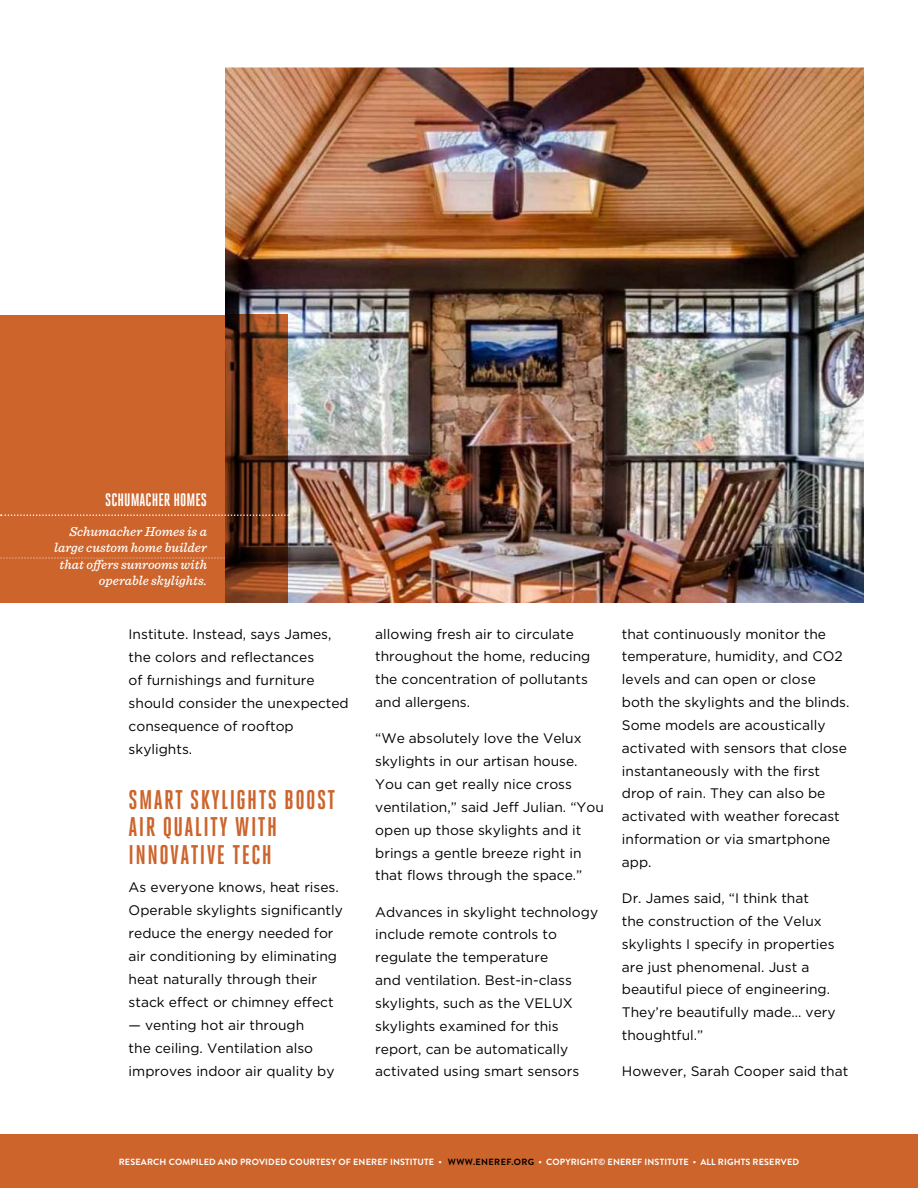
<style>
.page{position:relative;width:918px;height:1188px;background:#fff}
.page>*{position:absolute;margin:0;border:0;box-sizing:border-box;transform-origin:0 0}
.t1{font:700 27px/27.6px "Heroic Condensed";letter-spacing:.05em;color:#cc642c}
.t2{font:700 18px "Heroic Condensed";color:#fff}
.t3{font:13.8px/22.8px "Gotham HTF";color:#000}
.t4{font:italic 500 13.5px/16.5px "Sentinel";color:#fff;text-align:right}
.t5{font:700 9px "Brandon Grotesque";letter-spacing:.02em;color:#fff}
.s1{color:#000}
</style>
<div class="page">
<div style="left:0;top:1134px;width:918px;height:54px;background:#cc642c"></div>
<img style="left:225px;top:68px;width:639px;height:535px">
<div style="left:0;top:315px;width:225px;height:288px;background:#cc642c"></div>
<svg style="left:0;top:557px;width:225px;height:2px"></svg>
<img style="left:225px;top:315px;width:63px;height:288px">
<svg style="left:1px;top:514px;width:288px;height:2px"></svg>
<h2 class="t2" style="left:105px;top:490px;width:103px">SCHUMACHER HOMES</h2>
<p class="t4" style="left:54px;top:522px;width:154px">Schumacher Homes is a large custom home builder that o ers sunrooms with operable skylights.</p>
<p class="t3" style="left:129px;top:622px;width:222px">Institute. Instead, says James, the colors and reflectances<br>of furnishings and furniture should consider the unexpected consequence of rooftop skylights.</p>
<h1 class="t1" style="left:129px;top:786px;width:208px">SMART SKYLIGHTS BOOST<br>AIR QUALITY WITH<br>INNOVATIVE TECH</h1>
<p class="t3" style="left:129px;top:875px;width:216px">As everyone knows, heat rises.<br>Operable skylights significantly reduce the energy needed for air conditioning by eliminating heat naturally through their stack effect or chimney effect</p>
<p class="t3" style="left:129px;top:1014px;width:208px">— venting hot air through<br>the ceiling. Ventilation also improves indoor air quality by</p>
<p class="t3" style="left:375px;top:622px;width:217px">allowing fresh air to circulate throughout the home, reducing the concentration of pollutants and allergens.</p>
<p class="t3" style="left:375px;top:727px;width:230px">“We absolutely love the Velux skylights in our artisan house.<br>You can get really nice cross ventilation,” said Jeff Julian. “You open up those skylights and it brings a gentle breeze right in that flows through the space.”</p>
<p class="t3" style="left:375px;top:900px;width:224px">Advances in skylight technology include remote controls to regulate the temperature<br>and ventilation. Best-in-class skylights, such as the VELUX skylights examined for this report, can be automatically activated using smart sensors</p>
<p class="t3" style="left:622px;top:622px;width:229px">that continuously monitor the temperature, humidity, and CO2 levels and can open or close both the skylights and the blinds.<br>Some models are acoustically activated with sensors that close instantaneously with the first drop of rain. They can also be activated with weather forecast information or via smartphone app.</p>
<p class="t3" style="left:622px;top:887px;width:215px">Dr. James said, “I think that<br>the construction of the Velux skylights I specify in properties are just phenomenal. Just a beautiful piece of engineering.<br>They’re beautifully made… very thoughtful.”</p>
<p class="t3" style="left:622px;top:1060px;width:228px">However, Sarah Cooper said that</p>
<p class="t5" style="left:119px;top:1156px;width:682px">RESEARCH COMPILED AND PROVIDED COURTESY OF ENEREF INSTITUTE • <span class="s1">WWW.ENEREF.ORG</span> • COPYRIGHT© ENEREF INSTITUTE • ALL RIGHTS RESERVED</p>
</div>
